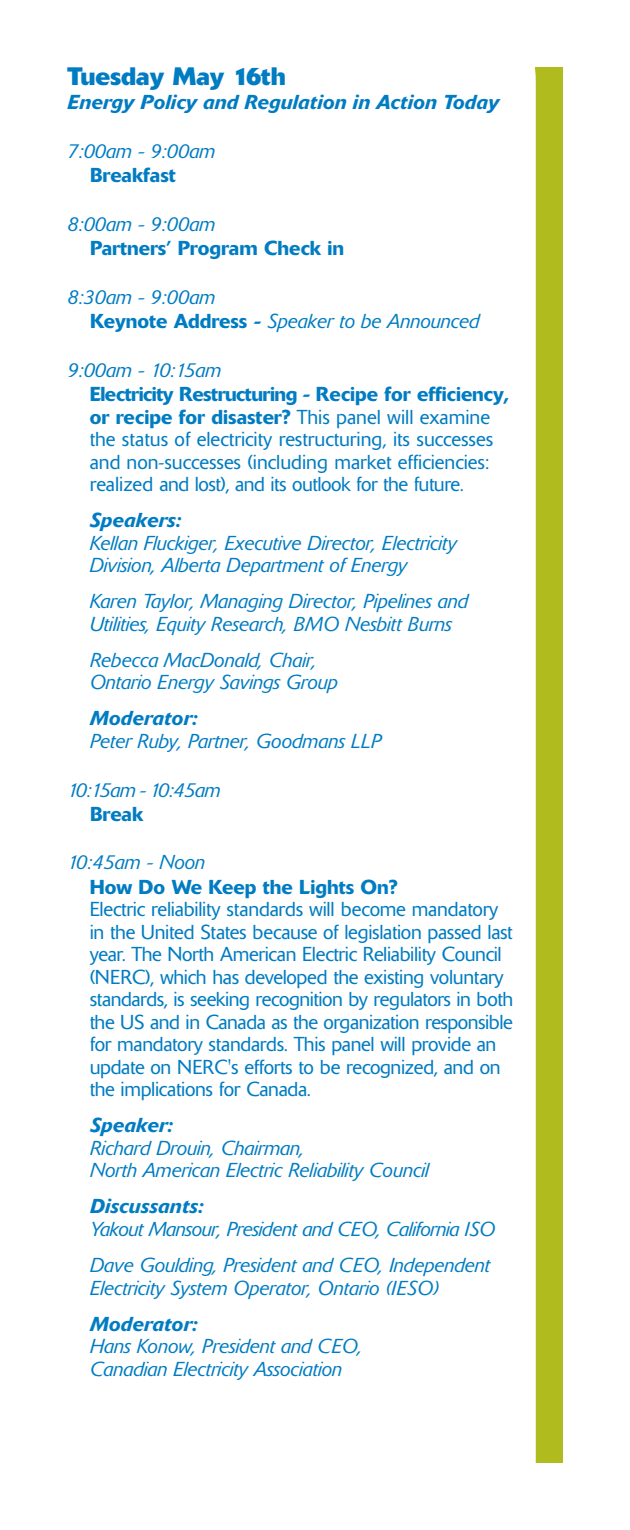
<style>
.page{position:relative;width:630px;height:1530px;background:#fff}
.page>*{position:absolute;margin:0;border:0;box-sizing:border-box;transform-origin:0 0}
.t1{font:700 25px "Delta";color:#007cc2}
.t2{font:300 20px/22.5px "Delta";letter-spacing:-.015em;color:#007cc2}
.t3{font:italic 300 20px/22.5px "Delta";color:#007cc2}
.t4{font:italic 500 20px "Delta";color:#007cc2}
.t5{font:500 20px "Delta";color:#007cc2}
.s1{font-weight:500;font-style:normal}
.s2{font-weight:500}
</style>
<div class="page">
<div style="left:68px;top:68px;width:494px;height:1394px;background:#b0bb1d"></div>
<div style="left:68px;top:68px;width:468px;height:1395px;background:#fff"></div>
<p class="t1" style="left:68px;top:67px;width:220px">Tuesday May 16th</p>
<p class="t4" style="left:68px;top:95px;width:433px">Energy Policy and Regulation in Action Today</p>
<p class="t3" style="left:68px;top:142px;width:149px">7:00am - 9:00am</p>
<p class="t5" style="left:90px;top:168px;width:88px">Breakfast</p>
<p class="t3" style="left:68px;top:215px;width:149px">8:00am - 9:00am</p>
<p class="t5" style="left:90px;top:241px;width:256px">Partners’ Program Check in</p>
<p class="t3" style="left:90px;top:287px;width:392px;line-height:24.2px;text-indent:-22px">8:30am - 9:00am<br><span class="s1">Keynote Address -</span> Speaker to be Announced</p>
<p class="t3" style="left:67px;top:360px;width:156px">9:00am - 10:15am</p>
<p class="t2" style="left:90px;top:385px;width:421px"><span class="s2">Electricity Restructuring - Recipe for efficiency, or recipe for disaster?</span> This panel will examine the status of electricity restructuring, its successes and non-successes (including market efficiencies: realized and lost), and its outlook for the future.</p>
<p class="t4" style="left:90px;top:513px;width:94px">Speakers:</p>
<p class="t3" style="left:90px;top:533px;width:371px">Kellan Fluckiger, Executive Director, Electricity<br>Division, Alberta Department of Energy</p>
<p class="t3" style="left:90px;top:592px;width:381px">Karen Taylor, Managing Director, Pipelines and<br>Utilities, Equity Research, BMO Nesbitt Burns</p>
<p class="t3" style="left:90px;top:650px;width:251px">Rebecca MacDonald, Chair,<br>Ontario Energy Savings Group</p>
<p class="t4" style="left:90px;top:711px;width:109px">Moderator:</p>
<p class="t3" style="left:90px;top:732px;width:294px">Peter Ruby, Partner, Goodmans LLP</p>
<p class="t3" style="left:68px;top:780px;width:155px">10:15am - 10:45am</p>
<p class="t5" style="left:90px;top:807px;width:55px">Break</p>
<p class="t3" style="left:68px;top:853px;width:139px">10:45am - Noon</p>
<p class="t5" style="left:90px;top:880px;width:310px">How Do We Keep the Lights On?</p>
<p class="t2" style="left:90px;top:900px;width:425px">Electric reliability standards will become mandatory in the United States because of legislation passed last year. The North American Electric Reliability Council (NERC), which has developed the existing voluntary standards, is seeking recognition by regulators in both the US and in Canada as the organization responsible for mandatory standards. This panel will provide an update on NERC's efforts to be recognized, and on the implications for Canada.</p>
<p class="t4" style="left:90px;top:1118px;width:85px">Speaker:</p>
<p class="t3" style="left:90px;top:1138px;width:342px">Richard Drouin, Chairman,<br>North American Electric Reliability Council</p>
<p class="t4" style="left:90px;top:1199px;width:116px">Discussants:</p>
<p class="t3" style="left:90px;top:1213px;width:407px;line-height:36px">Yakout Mansour, President and CEO, California ISO<br>Dave Goulding, President and CEO, Independent</p>
<p class="t3" style="left:90px;top:1278px;width:352px">Electricity System Operator, Ontario (IESO)</p>
<p class="t4" style="left:90px;top:1317px;width:109px">Moderator:</p>
<p class="t3" style="left:90px;top:1337px;width:274px">Hans Konow, President and CEO,<br>Canadian Electricity Association</p>
</div>
